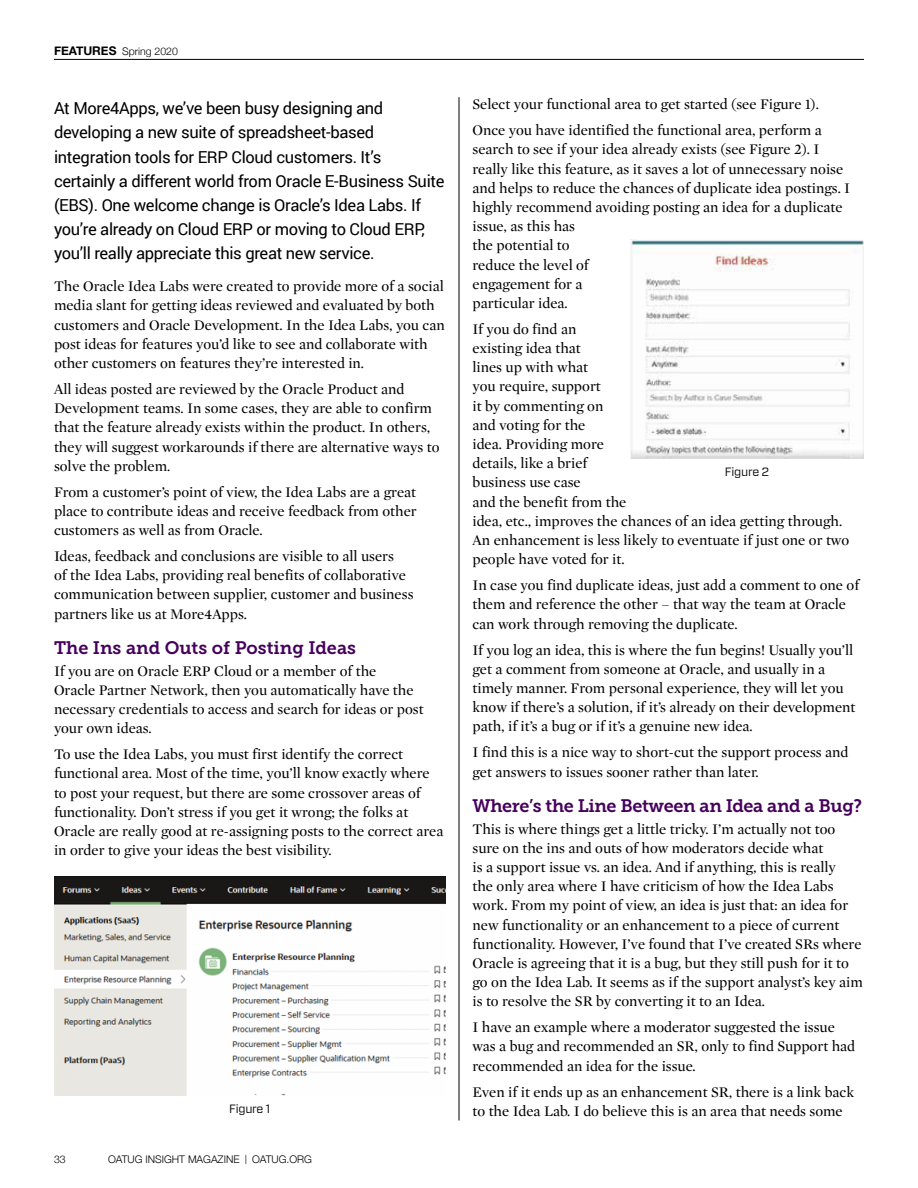
<style>
.page{position:relative;width:918px;height:1188px;background:#fff}
.page>*{position:absolute;margin:0;border:0;box-sizing:border-box;transform-origin:0 0}
.t1{font:18px "Museo Slab 700";letter-spacing:-.02em;color:#45005b}
.t2{font:18px "Museo Slab 700";color:#45005b}
.t3{font:16.5px/24px "Roboto";letter-spacing:-.02em;color:#000}
.t4{font:15px/19.2px "Mercury Display";color:#000}
.t5{font:12px "Forza";letter-spacing:-.02em;color:#000}
.t6{font:300 10.5px "Helvetica Neue";color:#000}
.s1{font-weight:700;font-size:12px}
</style>
<div class="page">
<hr style="left:459px;top:97px;width:1px;height:1023px;background:#000">
<img style="left:54px;top:877px;width:392px;height:219px">
<img style="left:630px;top:240px;width:234px;height:219px">
<hr style="left:54px;top:59px;width:810px;height:1px;background:#000">
<p class="t6" style="left:54px;top:43px;width:125px"><span class="s1">FEATURES</span> Spring 2020</p>
<p class="t3" style="left:54px;top:96px;width:392px">At More4Apps, we’ve been busy designing and developing a new suite of spreadsheet-based integration tools for ERP Cloud customers. It’s certainly a different world from Oracle E-Business Suite (EBS). One welcome change is Oracle’s Idea Labs. If you’re already on Cloud ERP or moving to Cloud ERP, you’ll really appreciate this great new service.</p>
<p class="t4" style="left:54px;top:276px;width:392px">The Oracle Idea Labs were created to provide more of a social media slant for getting ideas reviewed and evaluated by both customers and Oracle Development. In the Idea Labs, you can post ideas for features you’d like to see and collaborate with other customers on features they’re interested in.</p>
<p class="t4" style="left:54px;top:379px;width:387px">All ideas posted are reviewed by the Oracle Product and Development teams. In some cases, they are able to confirm that the feature already exists within the product. In others, they will suggest workarounds if there are alternative ways to solve the problem.</p>
<p class="t4" style="left:54px;top:482px;width:364px;text-align:justify">From a customer’s point of view, the Idea Labs are a great place to contribute ideas and receive feedback from other customers as well as from Oracle.</p>
<p class="t4" style="left:54px;top:546px;width:361px">Ideas, feedback and conclusions are visible to all users<br>of the Idea Labs, providing real benefits of collaborative communication between supplier, customer and business partners like us at More4Apps.</p>
<p class="t2" style="left:54px;top:637px;width:304px">The Ins and Outs of Posting Ideas</p>
<p class="t4" style="left:54px;top:661px;width:371px">If you are on Oracle ERP Cloud or a member of the<br>Oracle Partner Network, then you automatically have the necessary credentials to access and search for ideas or post your own ideas.</p>
<p class="t4" style="left:54px;top:744px;width:391px">To use the Idea Labs, you must first identify the correct functional area. Most of the time, you’ll know exactly where to post your request, but there are some crossover areas of functionality. Don’t stress if you get it wrong; the folks at Oracle are really good at re-assigning posts to the correct area in order to give your ideas the best visibility.</p>
<p class="t4" style="left:472px;top:91px;width:351px;line-height:26px">Select your functional area to get started (see Figure 1).<br>Once you have identified the functional area, perform a</p>
<p class="t4" style="left:472px;top:139px;width:379px">search to see if your idea already exists (see Figure 2). I really like this feature, as it saves a lot of unnecessary noise and helps to reduce the chances of duplicate idea postings. I highly recommend avoiding posting an idea for a duplicate issue, as this has<br>the potential to<br>reduce the level of<br>engagement for a<br>particular idea.</p>
<p class="t4" style="left:472px;top:319px;width:378px">If you do find an<br>existing idea that<br>lines up with what<br>you require, support<br>it by commenting on<br>and voting for the<br>idea. Providing more<br>details, like a brief<br>business use case<br>and the benefit from the<br>idea, etc., improves the chances of an idea getting through.<br>An enhancement is less likely to eventuate if just one or two people have voted for it.</p>
<p class="t4" style="left:472px;top:575px;width:388px">In case you find duplicate ideas, just add a comment to one of them and reference the other – that way the team at Oracle can work through removing the duplicate.</p>
<p class="t4" style="left:472px;top:639px;width:385px">If you log an idea, this is where the fun begins! Usually you’ll get a comment from someone at Oracle, and usually in a timely manner. From personal experience, they will let you know if there’s a solution, if it’s already on their development path, if it’s a bug or if it’s a genuine new idea.</p>
<p class="t4" style="left:472px;top:742px;width:377px">I find this is a nice way to short-cut the support process and get answers to issues sooner rather than later.</p>
<p class="t1" style="left:472px;top:795px;width:391px">Where’s the Line Between an Idea and a Bug?</p>
<p class="t4" style="left:472px;top:818px;width:392px">This is where things get a little tricky. I’m actually not too sure on the ins and outs of how moderators decide what<br>is a support issue vs. an idea. And if anything, this is really<br>the only area where I have criticism of how the Idea Labs work. From my point of view, an idea is just that: an idea for new functionality or an enhancement to a piece of current functionality. However, I’ve found that I’ve created SRs where Oracle is agreeing that it is a bug, but they still push for it to go on the Idea Lab. It seems as if the support analyst’s key aim is to resolve the SR by converting it to an Idea.</p>
<p class="t4" style="left:472px;top:1017px;width:384px">I have an example where a moderator suggested the issue was a bug and recommended an SR, only to find Support had recommended an idea for the issue.</p>
<p class="t4" style="left:472px;top:1082px;width:383px">Even if it ends up as an enhancement SR, there is a link back</p>
<p class="t5" style="left:725px;top:464px;width:46px">Figure 2</p>
<p class="t5" style="left:229px;top:1100px;width:43px">Figure 1</p>
<p class="t4" style="left:472px;top:1101px;width:372px">to the Idea Lab. I do believe this is an area that needs some</p>
<p class="t6" style="left:54px;top:1151px;width:13px">33</p>
<p class="t6" style="left:108px;top:1151px;width:206px">OATUG INSIGHT MAGAZINE OATUG.ORG</p>
</div>
